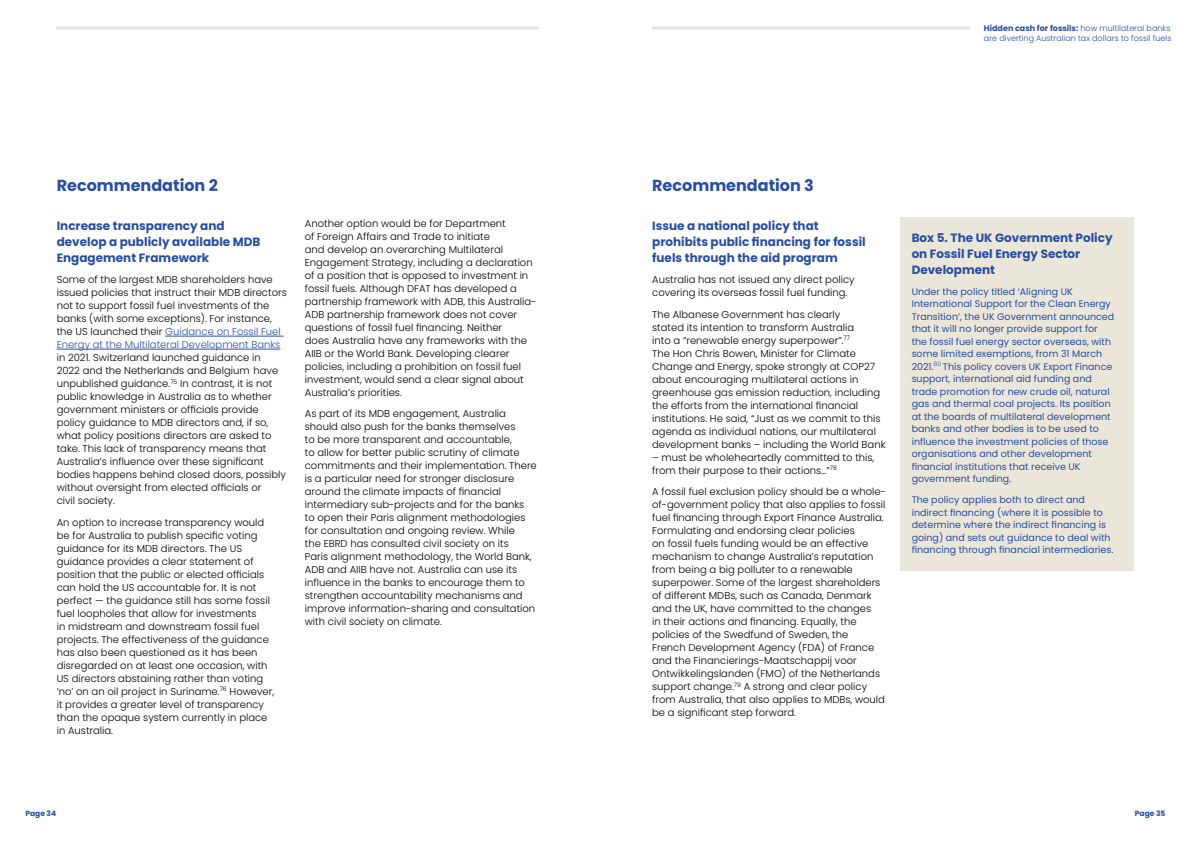
<style>
.page{position:relative;width:1191px;height:842px;background:#fff}
.page>*{position:absolute;margin:0;border:0;box-sizing:border-box;transform-origin:0 0}
.t1{font:700 16px "Poppins";color:#294ea2}
.t2{font:700 12px/16px "Poppins";color:#294ea2}
.t3{font:300 10px/13px "Poppins";color:#000}
.t4{font:9.5px/12.5px "Poppins";color:#294ea2}
.t5{font:300 8px/9.6px "Poppins";color:#294ea2}
.t6{font:700 7.5px "Poppins";color:#294ea2}
.s1{color:#294ea2}
.s2{font-weight:700}
</style>
<div class="page">
<hr style="left:652px;top:27px;width:317px;height:3px;background:#e4e2e2">
<hr style="left:56px;top:27px;width:483px;height:3px;background:#e4e2e2">
<hr style="left:165px;top:336px;width:118px;height:1px;background:#294ea2">
<hr style="left:57px;top:349px;width:223px;height:1px;background:#294ea2">
<div style="left:900px;top:218px;width:234px;height:353px;background:#ebe6da"></div>
<h1 class="t1" style="left:57px;top:176px;width:163px">Recommendation 2</h1>
<p class="t2" style="left:57px;top:218px;width:205px">Increase transparency and develop a publicly available MDB<br>Engagement Framework</p>
<p class="t3" style="left:57px;top:273px;width:232px">Some of the largest MDB shareholders have issued policies that instruct their MDB directors not to support fossil fuel investments of the banks (with some exceptions). For instance, the US launched their <span class="s1">Guidance on Fossil Fuel Energy at the Multilateral Development Banks</span></p>
<p class="t3" style="left:57px;top:351px;width:231px">in 2021. Switzerland launched guidance in 2022 and the Netherlands and Belgium have unpublished guidance.<sup>75</sup> In contrast, it is not public knowledge in Australia as to whether government ministers or officials provide policy guidance to MDB directors and, if so, what policy positions directors are asked to take. This lack of transparency means that Australia’s influence over these significant bodies happens behind closed doors, possibly without oversight from elected officials or<br>civil society.</p>
<p class="t3" style="left:57px;top:516px;width:219px">An option to increase transparency would be for Australia to publish specific voting guidance for its MDB directors. The US guidance provides a clear statement of position that the public or elected officials can hold the US accountable for. It is not perfect — the guidance still has some fossil fuel loopholes that allow for investments<br>in midstream and downstream fossil fuel projects. The effectiveness of the guidance has also been questioned as it has been disregarded on at least one occasion, with US directors abstaining rather than voting ‘no’ on an oil project in Suriname.<sup>76</sup> However, it provides a greater level of transparency than the opaque system currently in place in Australia.</p>
<p class="t3" style="left:305px;top:217px;width:233px">Another option would be for Department<br>of Foreign Affairs and Trade to initiate<br>and develop an overarching Multilateral Engagement Strategy, including a declaration of a position that is opposed to investment in fossil fuels. Although DFAT has developed a partnership framework with ADB, this Australia-ADB partnership framework does not cover questions of fossil fuel financing. Neither<br>does Australia have any frameworks with the AIIB or the World Bank. Developing clearer policies, including a prohibition on fossil fuel investment, would send a clear signal about Australia’s priorities.</p>
<p class="t3" style="left:305px;top:407px;width:233px">As part of its MDB engagement, Australia should also push for the banks themselves<br>to be more transparent and accountable,<br>to allow for better public scrutiny of climate commitments and their implementation. There is a particular need for stronger disclosure around the climate impacts of financial intermediary sub-projects and for the banks to open their Paris alignment methodologies for consultation and ongoing review. While<br>the EBRD has consulted civil society on its<br>Paris alignment methodology, the World Bank, ADB and AIIB have not. Australia can use its influence in the banks to encourage them to strengthen accountability mechanisms and improve information-sharing and consultation with civil society on climate.</p>
<p class="t5" style="left:984px;top:24px;width:189px"><span class="s2">Hidden cash for fossils:</span> how multilateral banks are diverting Australian tax dollars to fossil fuels</p>
<h1 class="t1" style="left:652px;top:176px;width:163px">Recommendation 3</h1>
<p class="t2" style="left:652px;top:218px;width:215px">Issue a national policy that prohibits public financing for fossil fuels through the aid program</p>
<p class="t3" style="left:652px;top:273px;width:204px">Australia has not issued any direct policy covering its overseas fossil fuel funding.</p>
<p class="t3" style="left:652px;top:308px;width:235px">The Albanese Government has clearly<br>stated its intention to transform Australia<br>into a “renewable energy superpower”.<sup>77<br></sup>The Hon Chris Bowen, Minister for Climate Change and Energy, spoke strongly at COP27 about encouraging multilateral actions in greenhouse gas emission reduction, including the efforts from the international financial institutions. He said, “Just as we commit to this agenda as individual nations, our multilateral development banks – including the World Bank</p>
<p class="t3" style="left:652px;top:451px;width:224px">– must be wholeheartedly committed to this, from their purpose to their actions…”<sup>78</sup></p>
<p class="t3" style="left:652px;top:485px;width:235px">A fossil fuel exclusion policy should be a whole&shy;of-government policy that also applies to fossil fuel financing through Export Finance Australia.<br>Formulating and endorsing clear policies<br>on fossil fuels funding would be an effective mechanism to change Australia’s reputation from being a big polluter to a renewable superpower. Some of the largest shareholders of different MDBs, such as Canada, Denmark and the UK, have committed to the changes<br>in their actions and financing. Equally, the policies of the Swedfund of Sweden, the<br>French Development Agency (FDA) of France and the Financierings-Maatschappij voor Ontwikkelingslanden (FMO) of the Netherlands support change.<sup>79</sup> A strong and clear policy from Australia, that also applies to MDBs, would be a significant step forward.</p>
<p class="t2" style="left:911px;top:230px;width:202px">Box 5. The UK Government Policy on Fossil Fuel Energy Sector<br>Development</p>
<p class="t4" style="left:911px;top:285px;width:204px">Under the policy titled ‘Aligning UK International Support for the Clean Energy Transition’, the UK Government announced that it will no longer provide support for the fossil fuel energy sector overseas, with some limited exemptions, from 31 March 2021.<sup>80</sup> This policy covers UK Export Finance support, international aid funding and trade promotion for new crude oil, natural gas and thermal coal projects. Its position at the boards of multilateral development banks and other bodies is to be used to influence the investment policies of those organisations and other development financial institutions that receive UK government funding.</p>
<p class="t4" style="left:911px;top:494px;width:203px">The policy applies both to direct and indirect financing (where it is possible to determine where the indirect financing is going) and sets out guidance to deal with financing through financial intermediaries.</p>
<p class="t6" style="left:26px;top:809px;width:32px">Page 34</p>
<p class="t6" style="left:1135px;top:809px;width:32px">Page 35</p>
</div>
